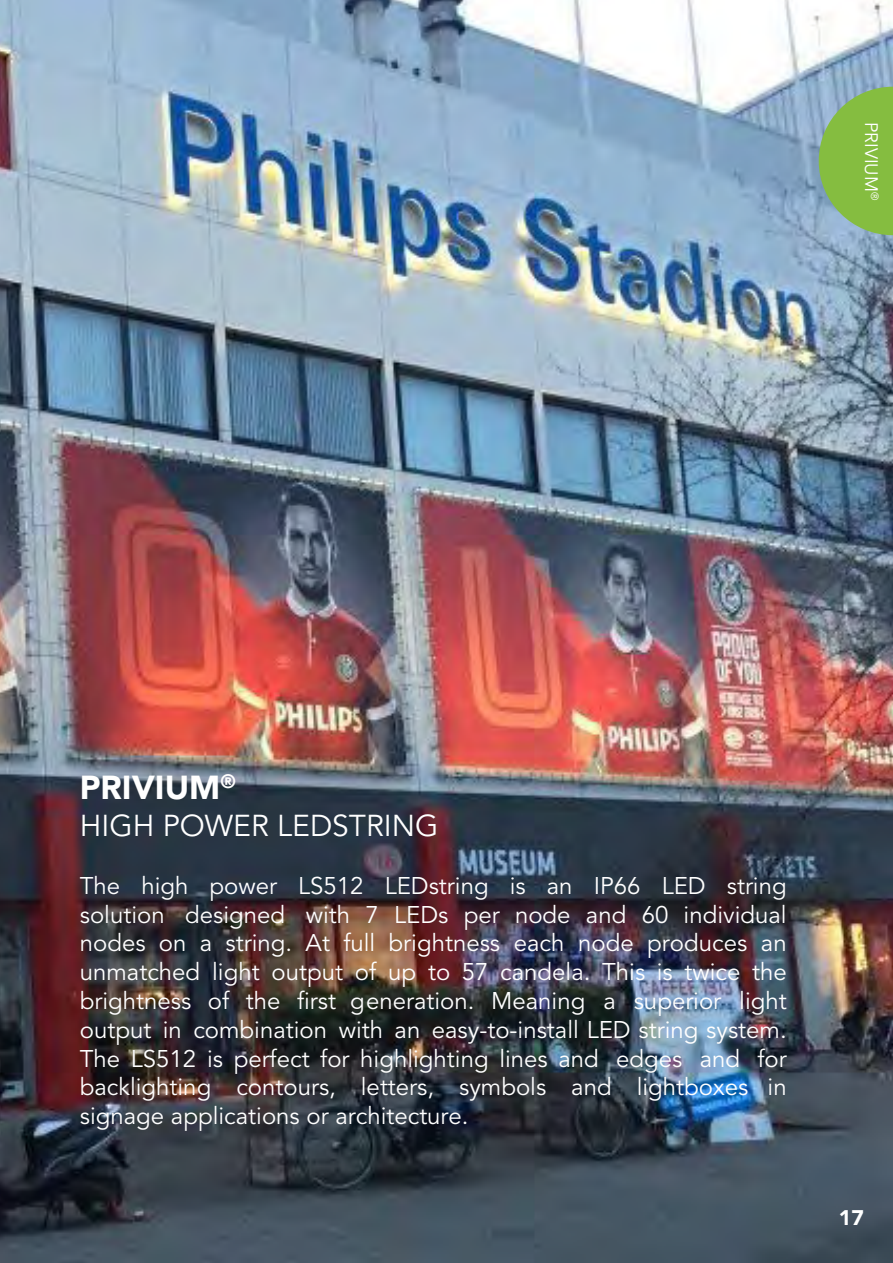
<style>
.page{position:relative;width:893px;height:1263px;background:#fff}
.page>*{position:absolute;margin:0;border:0;box-sizing:border-box;transform-origin:0 0}
.t1{font:900 33px "Avenir LT Std";color:#fff}
.t2{font:30px "Avenir LT Std";color:#fff}
.t3{font:24px/28.8px "Avenir LT Std";color:#fff;text-align:justify}
.t4{font:900 21px "Avenir LT Std";color:#fff}
.t5{font:18px "Avenir LT Std";color:#fff}
</style>
<div class="page">
<img style="left:0;top:0;width:893px;height:1263px">
<svg style="left:819px;top:87px;width:74px;height:148px;background:#87ba5e"></svg>
<p class="t5" style="left:882px;top:122px;width:80px;rotate:90deg">PRIVIUM<sup>®</sup></p>
<p class="t1" style="left:80px;top:767px;width:157px">PRIVIUM<sup>®</sup></p>
<p class="t2" style="left:80px;top:808px;width:360px">HIGH POWER LEDSTRING</p>
<p class="t3" style="left:80px;top:872px;width:708px">The high power LS512 LEDstring is an IP66 LED string solution designed with 7 LEDs per node and 60 individual nodes on a string. At full brightness each node produces an unmatched light output of up to 57 candela. This is twice the brightness of the first generation. Meaning a superior light output in combination with an easy-to-install LED string system.<br>The LS512 is perfect for highlighting lines and edges and for backlighting contours, letters, symbols and lightboxes in signage applications or architecture.</p>
<p class="t4" style="left:839px;top:1205px;width:26px">17</p>
</div>
